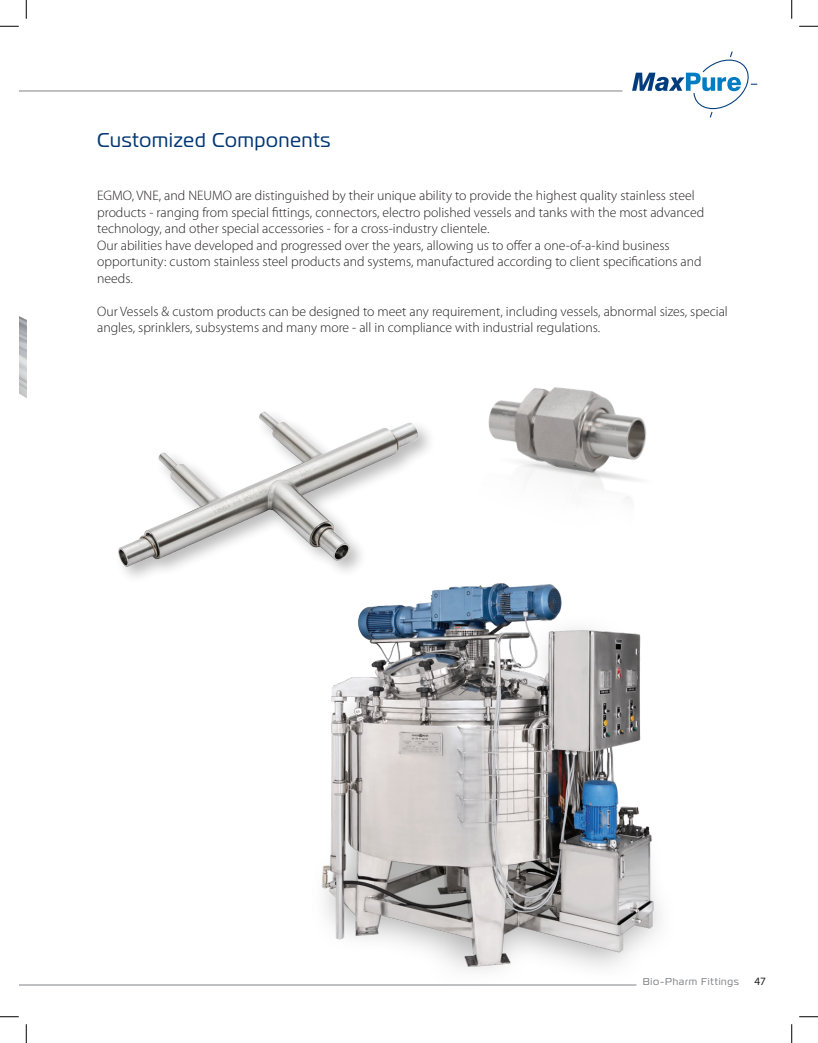
<style>
.page{position:relative;width:818px;height:1043px;background:#fff}
.page>*{position:absolute;margin:0;border:0;box-sizing:border-box;transform-origin:0 0}
.t1{font:20px "Magistral";letter-spacing:.05em;color:#013775;scale:.96 1}
.t2{font:300 13.75px/16.5px "Myriad Pro";color:#231f20}
.t3{font:11.25px "Myriad Pro";color:#231f20}
.t4{font:10px "Magistral";letter-spacing:.075em;color:#808285}
</style>
<div class="page">
<img style="left:305px;top:583px;width:355px;height:403px">
<img style="left:488px;top:387px;width:159px;height:113px">
<img style="left:19px;top:316px;width:7px;height:82px">
<div style="left:114px;top:408px;width:322px;height:176px;background:#231f20;opacity:.3"></div>
<img style="left:118px;top:411px;width:300px;height:155px">
<hr style="left:19px;top:91px;width:603px;height:1px;background:#808285">
<svg style="left:632px;top:51px;width:126px;height:67px"></svg>
<hr style="left:19px;top:984px;width:617px;height:1px;background:#808285">
<svg style="left:0;top:25px;width:19px;height:2px"></svg>
<svg style="left:799px;top:25px;width:19px;height:2px"></svg>
<svg style="left:0;top:1016px;width:19px;height:1px"></svg>
<svg style="left:799px;top:1016px;width:19px;height:1px"></svg>
<svg style="left:25px;top:0;width:2px;height:19px"></svg>
<svg style="left:25px;top:1024px;width:2px;height:18px"></svg>
<svg style="left:791px;top:0;width:1px;height:19px"></svg>
<svg style="left:791px;top:1024px;width:1px;height:18px"></svg>
<h1 class="t1" style="left:97px;top:127px;width:245px">Customized Components</h1>
<p class="t2" style="left:97px;top:187px;width:608px">EGMO, VNE, and NEUMO are distinguished by their unique ability to provide the highest quality stainless steel products - ranging from special fittings, connectors, electro polished vessels and tanks with the most advanced technology, and other special accessories - for a cross-industry clientele.<br>Our abilities have developed and progressed over the years, allowing us to offer a one-of-a-kind business opportunity: custom stainless steel products and systems, manufactured according to client specifications and needs.</p>
<p class="t2" style="left:97px;top:303px;width:632px">Our Vessels &amp; custom products can be designed to meet any requirement, including vessels, abnormal sizes, special angles, sprinklers, subsystems and many more - all in compliance with industrial regulations.</p>
<p class="t4" style="left:642px;top:975px;width:98px">Bio-Pharm Fittings</p>
<p class="t3" style="left:754px;top:974px;width:13px">47</p>
</div>
